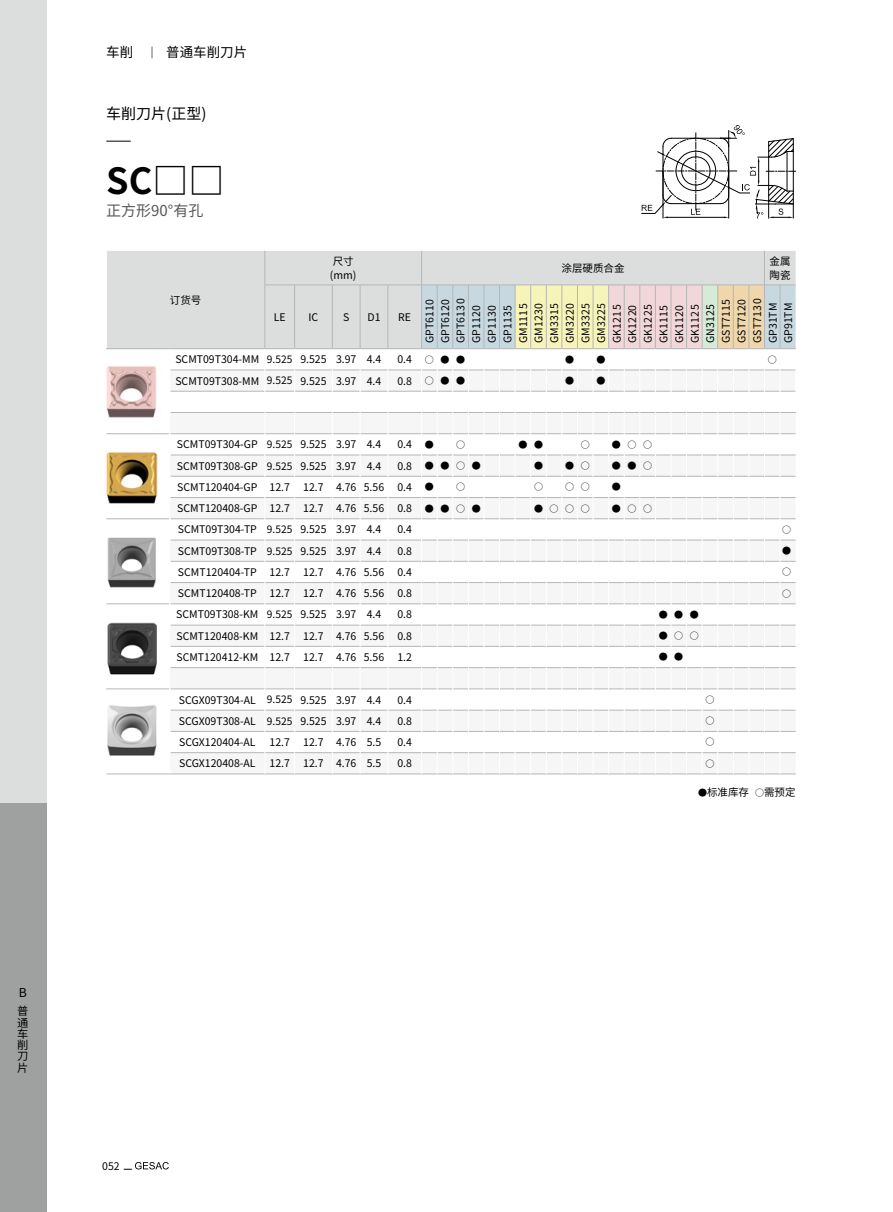
<style>
.page{position:relative;width:893px;height:1212px;background:#fff}
.page>*{position:absolute;margin:0;border:0;box-sizing:border-box;transform-origin:0 0}
.t1{font:700 36px "Source Han Sans CN";color:#000}
.t2{font:15px "Source Han Sans CN";color:#595757}
.t3{font:15px "Source Han Sans CN";color:#000}
.t4{font:13.5px "Source Han Sans CN";color:#000}
.t5{font:12.3px "Source Han Sans CN";color:#000}
.t6{font:11.25px/11.2px "Source Han Sans CN";color:#000;text-align:justify}
.t7{font:10.5px/15.6px "Source Han Sans CN";color:#000}
.t8{font:9px "Source Han Sans CN";color:#000}
.s1{font-weight:400}
.s2{font-size:10.2px}
.s3{font-size:9px}
.s4{font-size:10.5px}
</style>
<div class="page">
<div style="left:0;top:0;width:46px;height:1212px;background:#dcdddd"></div>
<div style="left:0;top:804px;width:46px;height:408px;background:#9fa0a0"></div>
<svg style="left:124px;top:1162px;width:45px;height:8px"></svg>
<svg style="left:151px;top:46px;width:2px;height:12px"></svg>
<div style="left:107px;top:251px;width:689px;height:97px;background:#dcdddd"></div>
<svg style="left:170px;top:390px;width:95px;height:384px;fill:#f6f6f6"></svg>
<hr style="left:265px;top:251px;width:1px;height:34px;background:#b5b6b6">
<hr style="left:421px;top:251px;width:1px;height:34px;background:#b5b6b6">
<hr style="left:764px;top:251px;width:1px;height:34px;background:#b5b6b6">
<hr style="left:106px;top:348px;width:64px;height:1px;background:#b5b6b6">
<hr style="left:170px;top:348px;width:95px;height:1px;background:#b5b6b6">
<hr style="left:170px;top:370px;width:95px;height:1px;background:#b5b6b6">
<hr style="left:170px;top:391px;width:95px;height:1px;background:#b5b6b6">
<hr style="left:170px;top:412px;width:95px;height:1px;background:#b5b6b6">
<hr style="left:170px;top:433px;width:95px;height:1px;background:#b5b6b6">
<hr style="left:170px;top:455px;width:95px;height:1px;background:#b5b6b6">
<hr style="left:170px;top:476px;width:95px;height:1px;background:#b5b6b6">
<hr style="left:170px;top:497px;width:95px;height:1px;background:#b5b6b6">
<hr style="left:170px;top:518px;width:95px;height:1px;background:#b5b6b6">
<hr style="left:170px;top:540px;width:95px;height:1px;background:#b5b6b6">
<hr style="left:170px;top:561px;width:95px;height:1px;background:#b5b6b6">
<hr style="left:170px;top:582px;width:95px;height:1px;background:#b5b6b6">
<hr style="left:170px;top:603px;width:95px;height:1px;background:#b5b6b6">
<hr style="left:170px;top:625px;width:95px;height:1px;background:#b5b6b6">
<hr style="left:170px;top:646px;width:95px;height:1px;background:#b5b6b6">
<hr style="left:170px;top:667px;width:95px;height:1px;background:#b5b6b6">
<hr style="left:170px;top:689px;width:95px;height:1px;background:#b5b6b6">
<hr style="left:170px;top:710px;width:95px;height:1px;background:#b5b6b6">
<hr style="left:170px;top:731px;width:95px;height:1px;background:#b5b6b6">
<hr style="left:170px;top:752px;width:95px;height:1px;background:#b5b6b6">
<hr style="left:170px;top:774px;width:95px;height:1px;background:#b5b6b6">
<hr style="left:106px;top:433px;width:63px;height:1px;background:#b5b6b6">
<hr style="left:106px;top:518px;width:63px;height:1px;background:#b5b6b6">
<hr style="left:106px;top:603px;width:63px;height:1px;background:#b5b6b6">
<hr style="left:106px;top:689px;width:63px;height:1px;background:#b5b6b6">
<svg style="left:265px;top:285px;width:531px;height:490px"></svg>
<hr style="left:106px;top:774px;width:64px;height:1px;background:#b5b6b6">
<svg style="left:641px;top:125px;width:154px;height:94px"></svg>
<img style="left:107px;top:537px;width:49px;height:51px">
<img style="left:107px;top:622px;width:50px;height:53px">
<img style="left:107px;top:705px;width:50px;height:51px">
<svg style="left:106px;top:141px;width:25px;height:1px"></svg>
<img style="left:106px;top:366px;width:51px;height:52px">
<img style="left:105px;top:451px;width:52px;height:52px">
<p class="t4" style="left:106px;top:44px;width:28px">车削</p>
<p class="t4" style="left:166px;top:44px;width:82px">普通车削刀片</p>
<p class="t3" style="left:106px;top:106px;width:102px">车削刀片(正型)</p>
<p class="t1" style="left:106px;top:161px;width:120px">SC<span class="s1">□□</span></p>
<p class="t2" style="left:106px;top:202px;width:99px">正方形90°有孔</p>
<p class="t7" style="left:330px;top:255px;width:28px;line-height:13.5px">尺寸(mm)</p>
<p class="t7" style="left:562px;top:260px;width:64px">涂层硬质合金</p>
<p class="t7" style="left:770px;top:255px;width:22px;line-height:13.5px">金属陶瓷</p>
<p class="t7" style="left:170px;top:292px;width:33px">订货号</p>
<p class="t7" style="left:422px;top:343px;width:46px;rotate:-90deg">GPT6110<br>GPT6120<br>GPT6130<br>GP1120<br>GP1130<br>GP1135<br>GM1115<br>GM1230<br>GM3315<br>GM3220<br>GM3325<br>GM3225<br>GK1215<br>GK1220<br>GK1225<br>GK1115<br>GK1120<br>GK1125<br>GN3125<br>GST7115<br>GST7120<br>GST7130<br>GP31TM<br>GP91TM</p>
<p class="t7" style="left:274px;top:309px;width:13px">LE</p>
<p class="t7" style="left:309px;top:309px;width:11px">IC</p>
<p class="t7" style="left:343px;top:309px;width:8px">S</p>
<p class="t7" style="left:367px;top:309px;width:15px">D1</p>
<p class="t7" style="left:398px;top:309px;width:14px">RE</p>
<p class="t7" style="left:175px;top:352px;width:207px">SCMT09T304-MM <span class="s2">9.525</span> 9.525 3.97 4.4</p>
<p class="t7" style="left:397px;top:352px;width:69px">0.4 <span class="s3">○●●</span></p>
<p class="t8" style="left:565px;top:354px;width:10px">●</p>
<p class="t8" style="left:596px;top:354px;width:10px">●</p>
<p class="t8" style="left:768px;top:354px;width:10px">○</p>
<p class="t7" style="left:175px;top:373px;width:207px">SCMT09T308-MM <span class="s2">9.525</span> 9.525 3.97 4.4</p>
<p class="t7" style="left:397px;top:373px;width:69px">0.8 <span class="s3">○●●</span></p>
<p class="t8" style="left:565px;top:376px;width:10px">●</p>
<p class="t8" style="left:596px;top:376px;width:10px">●</p>
<p class="t7" style="left:177px;top:437px;width:206px">SCMT09T304-GP <span class="s2">9.525</span> 9.525 3.97 4.4</p>
<p class="t7" style="left:397px;top:437px;width:38px">0.4 <span class="s3">●</span></p>
<p class="t8" style="left:456px;top:439px;width:10px">○</p>
<p class="t8" style="left:518px;top:439px;width:26px">● ●</p>
<p class="t8" style="left:581px;top:439px;width:10px">○</p>
<p class="t8" style="left:612px;top:439px;width:42px">●○○</p>
<p class="t7" style="left:177px;top:458px;width:206px">SCMT09T308-GP <span class="s2">9.525</span> 9.525 3.97 4.4</p>
<p class="t8" style="left:397px;top:461px;width:85px"><span class="s4">0.8</span> ●●○●</p>
<p class="t8" style="left:534px;top:461px;width:10px">●</p>
<p class="t8" style="left:565px;top:461px;width:26px">● ○</p>
<p class="t8" style="left:612px;top:461px;width:42px">●●○</p>
<p class="t7" style="left:177px;top:479px;width:114px">SCMT120404-GP 12.7</p>
<p class="t7" style="left:303px;top:479px;width:82px">12.7 4.76 5.56</p>
<p class="t7" style="left:397px;top:479px;width:38px">0.4 <span class="s3">●</span></p>
<p class="t8" style="left:456px;top:482px;width:10px">○</p>
<p class="t8" style="left:534px;top:482px;width:10px">○</p>
<p class="t8" style="left:565px;top:482px;width:26px">○ ○</p>
<p class="t8" style="left:612px;top:482px;width:10px">●</p>
<p class="t7" style="left:177px;top:501px;width:114px">SCMT120408-GP 12.7</p>
<p class="t7" style="left:303px;top:501px;width:82px">12.7 4.76 5.56</p>
<p class="t8" style="left:397px;top:503px;width:85px"><span class="s4">0.8</span> ●●○●</p>
<p class="t8" style="left:534px;top:503px;width:57px">●○○○</p>
<p class="t8" style="left:612px;top:503px;width:42px">●○○</p>
<p class="t7" style="left:178px;top:522px;width:205px">SCMT09T304-TP <span class="s2">9.525</span> 9.525 3.97 4.4</p>
<p class="t7" style="left:397px;top:522px;width:16px">0.4</p>
<p class="t8" style="left:782px;top:524px;width:10px">○</p>
<p class="t7" style="left:178px;top:543px;width:205px">SCMT09T308-TP <span class="s2">9.525</span> 9.525 3.97 4.4</p>
<p class="t7" style="left:397px;top:543px;width:16px">0.8</p>
<p class="t8" style="left:782px;top:546px;width:10px">●</p>
<p class="t7" style="left:178px;top:564px;width:113px">SCMT120404-TP 12.7</p>
<p class="t7" style="left:303px;top:564px;width:82px">12.7 4.76 5.56</p>
<p class="t7" style="left:397px;top:564px;width:16px">0.4</p>
<p class="t8" style="left:782px;top:567px;width:10px">○</p>
<p class="t7" style="left:178px;top:586px;width:113px">SCMT120408-TP 12.7</p>
<p class="t7" style="left:303px;top:586px;width:82px">12.7 4.76 5.56</p>
<p class="t7" style="left:397px;top:586px;width:16px">0.8</p>
<p class="t8" style="left:782px;top:588px;width:10px">○</p>
<p class="t7" style="left:176px;top:607px;width:207px">SCMT09T308-KM <span class="s2">9.525</span> 9.525 3.97 4.4</p>
<p class="t7" style="left:397px;top:607px;width:16px">0.8</p>
<p class="t8" style="left:659px;top:609px;width:42px">●●●</p>
<p class="t7" style="left:176px;top:628px;width:115px">SCMT120408-KM 12.7</p>
<p class="t7" style="left:303px;top:628px;width:82px">12.7 4.76 5.56</p>
<p class="t7" style="left:397px;top:628px;width:16px">0.8</p>
<p class="t8" style="left:659px;top:631px;width:42px">●○○</p>
<p class="t7" style="left:176px;top:649px;width:115px">SCMT120412-KM 12.7</p>
<p class="t7" style="left:303px;top:649px;width:82px">12.7 4.76 5.56</p>
<p class="t7" style="left:397px;top:649px;width:16px">1.2</p>
<p class="t8" style="left:659px;top:652px;width:26px">● ●</p>
<p class="t7" style="left:179px;top:692px;width:204px">SCGX09T304-AL <span class="s2">9.525</span> 9.525 3.97 4.4</p>
<p class="t7" style="left:397px;top:692px;width:16px">0.4</p>
<p class="t8" style="left:705px;top:694px;width:10px">○</p>
<p class="t7" style="left:179px;top:713px;width:204px">SCGX09T308-AL <span class="s2">9.525</span> 9.525 3.97 4.4</p>
<p class="t7" style="left:397px;top:713px;width:16px">0.8</p>
<p class="t8" style="left:705px;top:716px;width:10px">○</p>
<p class="t7" style="left:179px;top:735px;width:78px">SCGX120404-AL</p>
<p class="t7" style="left:270px;top:735px;width:22px">12.7</p>
<p class="t7" style="left:303px;top:735px;width:80px">12.7 4.76 5.5</p>
<p class="t7" style="left:397px;top:735px;width:16px">0.4</p>
<p class="t8" style="left:705px;top:737px;width:10px">○</p>
<p class="t7" style="left:179px;top:756px;width:78px">SCGX120408-AL</p>
<p class="t7" style="left:270px;top:756px;width:22px">12.7</p>
<p class="t7" style="left:303px;top:756px;width:80px">12.7 4.76 5.5</p>
<p class="t7" style="left:397px;top:756px;width:16px">0.8</p>
<p class="t8" style="left:705px;top:758px;width:10px">○</p>
<p class="t7" style="left:698px;top:785px;width:99px"><span class="s3">●</span>标准库存 <span class="s3">○</span>需预定</p>
<p class="t5" style="left:19px;top:985px;width:10px">B</p>
<p class="t6" style="left:17px;top:1006px;width:12px">普通车削刀片</p>
<p class="t7" style="left:102px;top:1158px;width:19px">052</p>
</div>
